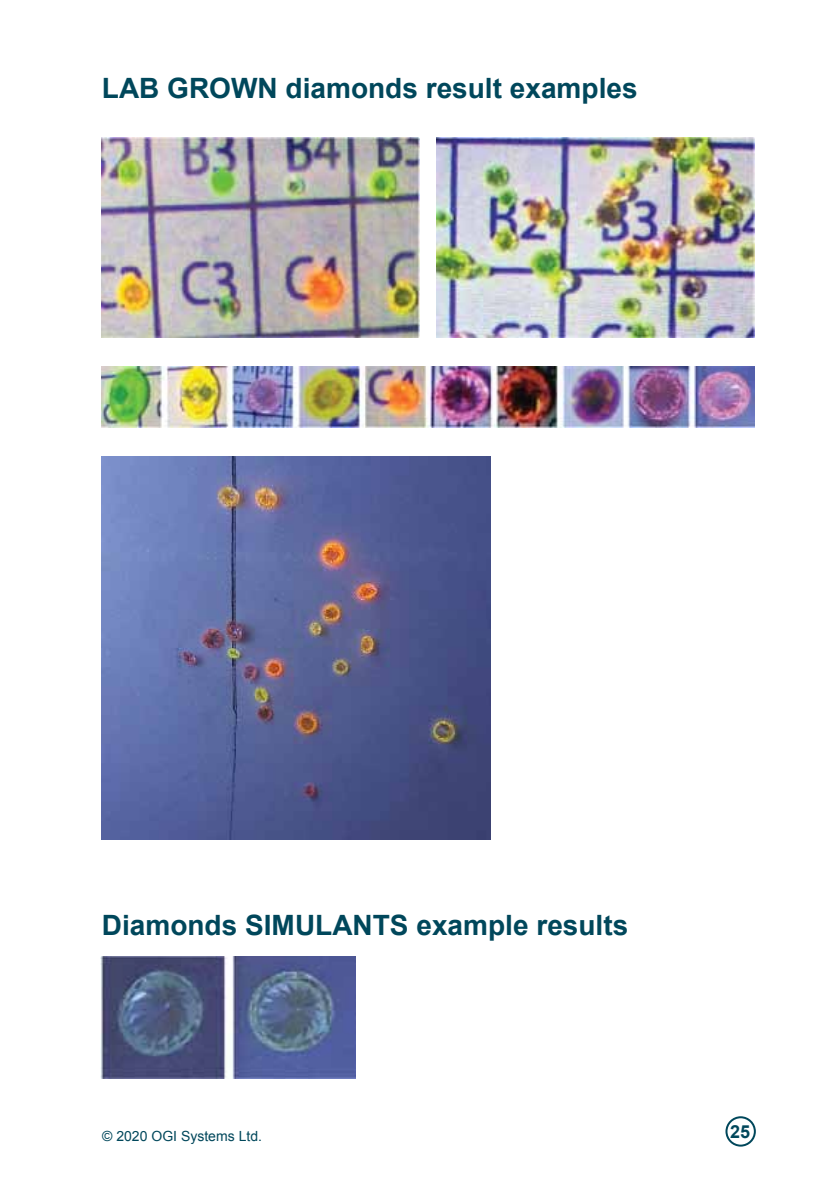
<style>
.page{position:relative;width:840px;height:1191px;background:#fff}
.page>*{position:absolute;margin:0;border:0;box-sizing:border-box;transform-origin:0 0}
.t1{font:700 28px "Arial";color:#00475b}
.t2{font:700 18px "Arial";color:#00475b}
.t3{font:14px "Arial";color:#00475b}
</style>
<div class="page">
<div style="left:725px;top:1116px;width:30px;height:30px;border:2px solid #00475b;border-radius:14px"></div>
<img style="left:102px;top:138px;width:317px;height:199px">
<img style="left:436px;top:138px;width:318px;height:199px">
<img style="left:102px;top:367px;width:652px;height:60px">
<img style="left:102px;top:456px;width:388px;height:383px">
<img style="left:100px;top:956px;width:255px;height:123px">
<p class="t1" style="left:102px;top:69px;width:537px">LAB GROWN diamonds result examples</p>
<p class="t1" style="left:102px;top:907px;width:527px">Diamonds SIMULANTS example results</p>
<p class="t3" style="left:102px;top:1127px;width:161px">© 2020 OGI Systems Ltd.</p>
<p class="t2" style="left:729px;top:1119px;width:21px">25</p>
</div>
